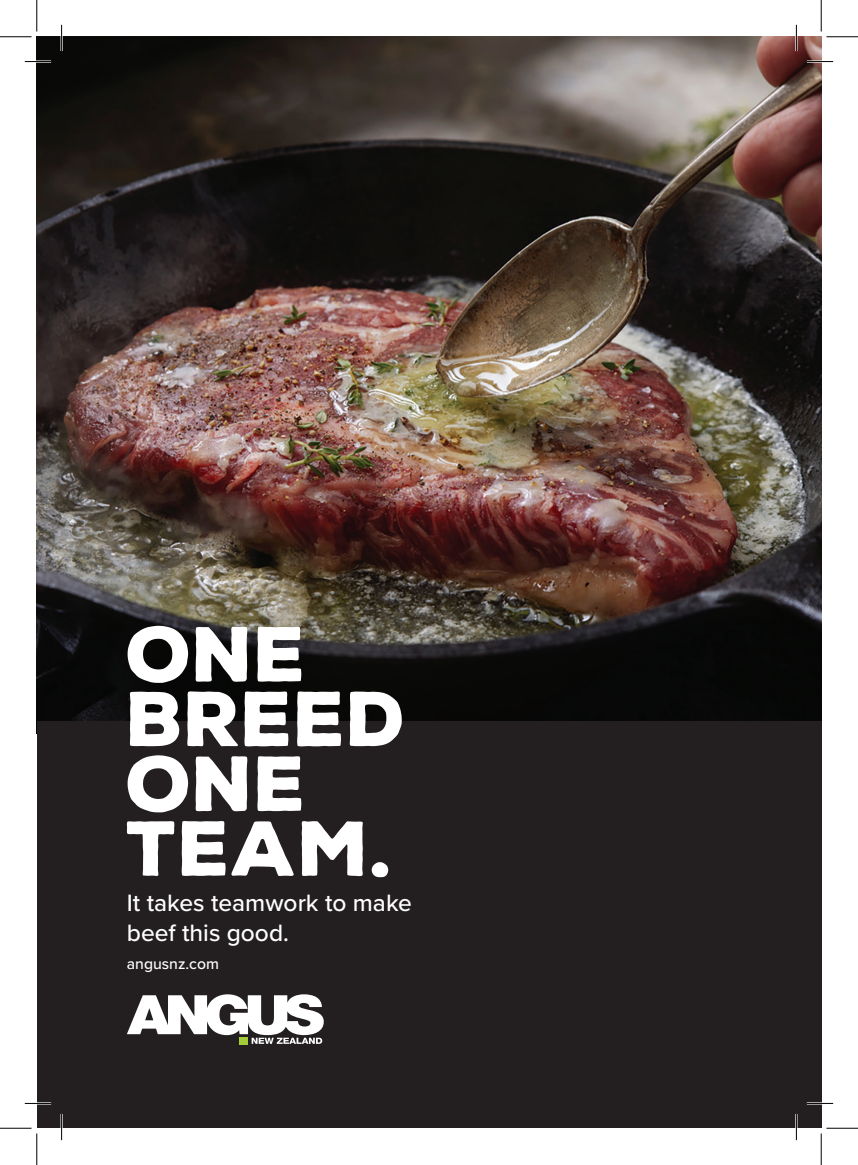
<style>
.page{position:relative;width:858px;height:1165px;background:#fff}
.page>*{position:absolute;margin:0;border:0;box-sizing:border-box;transform-origin:0 0}
.t1{font:900 75.25px/64.8px "Nexa Rust Sans";color:#fff}
.t2{font:500 24.5px/29.8px "Proxima Nova";color:#fff}
.t3{font:500 15.75px "Proxima Nova";color:#fff}
</style>
<div class="page">
<img style="left:37px;top:37px;width:784px;height:684px">
<div style="left:37px;top:721px;width:784px;height:407px;background:#231f20"></div>
<svg style="left:127px;top:994px;width:197px;height:50px"></svg>
<hr style="left:25px;top:60px;width:26px;height:3px;background:#fff">
<hr style="left:806px;top:60px;width:26px;height:3px;background:#fff">
<hr style="left:25px;top:1102px;width:26px;height:2px;background:#fff">
<hr style="left:806px;top:1102px;width:26px;height:2px;background:#fff">
<hr style="left:60px;top:25px;width:3px;height:26px;background:#fff">
<hr style="left:60px;top:1114px;width:3px;height:26px;background:#fff">
<hr style="left:795px;top:25px;width:2px;height:26px;background:#fff">
<hr style="left:795px;top:1114px;width:2px;height:26px;background:#fff">
<svg style="left:25px;top:61px;width:26px;height:1px"></svg>
<svg style="left:806px;top:61px;width:26px;height:1px"></svg>
<svg style="left:25px;top:1103px;width:26px;height:1px"></svg>
<svg style="left:806px;top:1103px;width:26px;height:1px"></svg>
<svg style="left:61px;top:25px;width:1px;height:26px"></svg>
<svg style="left:61px;top:1114px;width:1px;height:26px"></svg>
<svg style="left:795px;top:25px;width:1px;height:26px"></svg>
<svg style="left:795px;top:1114px;width:1px;height:26px"></svg>
<hr style="left:0;top:36px;width:32px;height:1px;background:#000">
<hr style="left:826px;top:36px;width:31px;height:1px;background:#000">
<hr style="left:0;top:1128px;width:32px;height:1px;background:#000">
<hr style="left:826px;top:1128px;width:31px;height:1px;background:#000">
<hr style="left:36px;top:0;width:1px;height:32px;background:#000">
<hr style="left:36px;top:1133px;width:1px;height:32px;background:#000">
<hr style="left:820px;top:0;width:1px;height:32px;background:#000">
<hr style="left:820px;top:1133px;width:1px;height:32px;background:#000">
<p class="t1" style="left:127px;top:622px;width:281px">ONE<br>BREED</p>
<p class="t1" style="left:127px;top:752px;width:267px">ONE<br>TEAM.</p>
<p class="t2" style="left:127px;top:887px;width:286px">It takes teamwork to make beef this good.</p>
<p class="t3" style="left:127px;top:952px;width:94px">angusnz.com</p>
</div>
